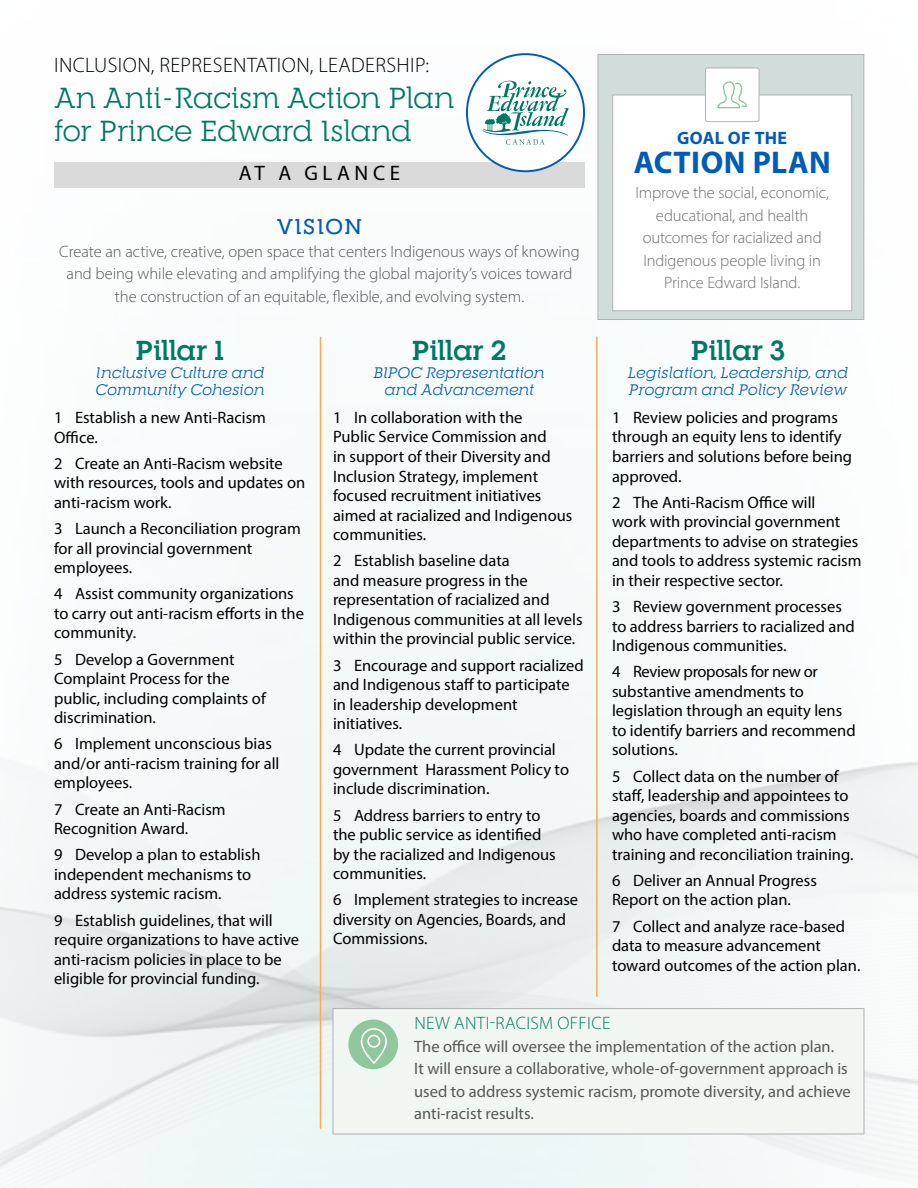
<style>
.page{position:relative;width:918px;height:1188px;background:#fff}
.page>*{position:absolute;margin:0;border:0;box-sizing:border-box;transform-origin:0 0}
.t1{font:700 31.5px "Myriad Pro";letter-spacing:.015em;color:#005cb9}
.t2{font:28.5px/33px "RNS Camelia";letter-spacing:-.01em;color:#007961}
.t3{font:700 27px "RNS Camelia";letter-spacing:-.02em;color:#007961}
.t4{font:300 21px "Myriad Pro";letter-spacing:.02em;color:#000}
.t5{font:21px "Myriad Pro";letter-spacing:.22em;color:#000}
.t6{font:500 21px "RNS Camelia";letter-spacing:.035em;color:#005cb9}
.t7{font:300 18px "Myriad Pro";letter-spacing:.02em;color:#007961}
.t8{font:700 18px "Myriad Pro";letter-spacing:.015em;color:#005cb9}
.t9{font:16.5px/19.5px "Myriad Pro";color:#000}
.t10{font:300 16.5px/22.5px "Myriad Pro";color:#555454;text-align:center}
.t11{font:16.5px/22.5px "Myriad Pro";color:#575756}
.t12{font:300 16.5px/22.5px "Myriad Pro";letter-spacing:-.01em;color:#706f6f;text-align:center}
.t13{font:italic 15px/16.5px "RNS Camelia";color:#005cb9}
</style>
<div class="page">
<img style="left:0;top:53px;width:918px;height:1135px">
<div style="left:54px;top:162px;width:531px;height:26px;background:#dadada"></div>
<hr style="left:320px;top:337px;width:1px;height:792px;background:#ffaa4e">
<hr style="left:596px;top:337px;width:2px;height:660px;background:#ffaa4e">
<div style="left:333px;top:1009px;width:531px;height:125px;background:#f0f7f2"></div>
<div style="left:333px;top:1008px;width:531px;height:126px;border:1px solid #b0b2b5"></div>
<div style="left:467px;top:54px;width:117px;height:117px;background:#fff;border-radius:50%"></div>
<div style="left:466px;top:53px;width:119px;height:119px;border:2px solid #005cb9;border-radius:50%"></div>
<svg style="left:482px;top:80px;width:87px;height:65px"></svg>
<div style="left:598px;top:54px;width:266px;height:266px;background:#d0ddda;border:1px solid #b0b2b5"></div>
<div style="left:613px;top:95px;width:239px;height:216px;background:#fff;border:1px solid #b0b2b5"></div>
<div style="left:705px;top:68px;width:54px;height:54px;background:#fff;border-radius:2px"></div>
<div style="left:705px;top:68px;width:54px;height:54px;border:1px solid #b0b2b5;border-radius:2px"></div>
<svg style="left:717px;top:81px;width:30px;height:27px"></svg>
<div style="left:348px;top:1020px;width:50px;height:49px;background:#90c79d;border-radius:50%"></div>
<svg style="left:361px;top:1028px;width:26px;height:36px"></svg>
<p class="t4" style="left:54px;top:52px;width:377px">INCLUSION, REPRESENTATION, LEADERSHIP:</p>
<h2 class="t2" style="left:54px;top:81px;width:402px">An Anti-Racism Action Plan for Prince Edward Island</h2>
<p class="t5" style="left:239px;top:160px;width:163px">AT A GLANCE</p>
<p class="t6" style="left:277px;top:214px;width:87px">VISION</p>
<p class="t10" style="left:59px;top:240px;width:522px">Create an active, creative, open space that centers Indigenous ways of knowing and being while elevating and amplifying the global majority’s voices toward the construction of an equitable, flexible, and evolving system.</p>
<h3 class="t3" style="left:135px;top:334px;width:91px">Pillar 1</h3>
<p class="t13" style="left:96px;top:364px;width:170px">Inclusive Culture and<br>Community Cohesion</p>
<p class="t9" style="left:54px;top:407px;width:214px">1 Establish a new Anti-Racism<br>Office.</p>
<p class="t9" style="left:54px;top:453px;width:253px">2 Create an Anti-Racism website with resources, tools and updates on anti-racism work.</p>
<p class="t9" style="left:54px;top:518px;width:248px">3 Launch a Reconciliation program for all provincial government employees.</p>
<p class="t9" style="left:54px;top:584px;width:252px">4 Assist community organizations to carry out anti-racism efforts in the community.</p>
<p class="t9" style="left:54px;top:649px;width:213px">5 Develop a Government<br>Complaint Process for the public, including complaints of discrimination.</p>
<p class="t9" style="left:54px;top:734px;width:227px">6 Implement unconscious bias and/or anti-racism training for all employees.</p>
<p class="t9" style="left:54px;top:799px;width:173px">7 Create an Anti-Racism<br>Recognition Award.</p>
<p class="t9" style="left:54px;top:845px;width:208px">9 Develop a plan to establish independent mechanisms to address systemic racism.</p>
<p class="t9" style="left:54px;top:910px;width:247px">9 Establish guidelines, that will require organizations to have active anti-racism policies in place to be eligible for provincial funding.</p>
<h3 class="t3" style="left:412px;top:334px;width:96px">Pillar 2</h3>
<p class="t13" style="left:373px;top:364px;width:173px;text-align:center">BIPOC Representation and Advancement</p>
<p class="t9" style="left:333px;top:407px;width:241px">1 In collaboration with the<br>Public Service Commission and<br>in support of their Diversity and<br>Inclusion Strategy, implement focused recruitment initiatives aimed at racialized and Indigenous communities.</p>
<p class="t9" style="left:333px;top:551px;width:251px">2 Establish baseline data<br>and measure progress in the representation of racialized and<br>Indigenous communities at all levels within the provincial public service.</p>
<p class="t9" style="left:333px;top:655px;width:252px">3 Encourage and support racialized and Indigenous staff to participate in leadership development initiatives.</p>
<p class="t9" style="left:333px;top:740px;width:238px">4 Update the current provincial government Harassment Policy to include discrimination.</p>
<p class="t9" style="left:333px;top:805px;width:224px">5 Address barriers to entry to the public service as identified by the racialized and Indigenous communities.</p>
<p class="t9" style="left:333px;top:890px;width:247px">6 Implement strategies to increase diversity on Agencies, Boards, and<br>Commissions.</p>
<p class="t8" style="left:677px;top:126px;width:111px">GOAL OF THE</p>
<h1 class="t1" style="left:634px;top:141px;width:199px">ACTION PLAN</h1>
<p class="t12" style="left:636px;top:181px;width:195px">Improve the social, economic, educational, and health outcomes for racialized and<br>Indigenous people living in<br>Prince Edward Island.</p>
<h3 class="t3" style="left:691px;top:334px;width:96px">Pillar 3</h3>
<p class="t13" style="left:628px;top:364px;width:222px">Legislation, Leadership, and<br>Program and Policy Review</p>
<p class="t9" style="left:612px;top:407px;width:242px">1 Review policies and programs through an equity lens to identify barriers and solutions before being approved.</p>
<p class="t9" style="left:612px;top:492px;width:251px">2 The Anti-Racism Office will<br>work with provincial government departments to advise on strategies and tools to address systemic racism in their respective sector.</p>
<p class="t9" style="left:612px;top:596px;width:244px">3 Review government processes to address barriers to racialized and<br>Indigenous communities.</p>
<p class="t9" style="left:612px;top:662px;width:245px">4 Review proposals for new or substantive amendments to legislation through an equity lens to identify barriers and recommend solutions.</p>
<p class="t9" style="left:612px;top:766px;width:243px">5 Collect data on the number of staff, leadership and appointees to agencies, boards and commissions who have completed anti-racism training and reconciliation training.</p>
<p class="t9" style="left:612px;top:870px;width:206px">6 Deliver an Annual Progress<br>Report on the action plan.</p>
<p class="t9" style="left:612px;top:916px;width:250px">7 Collect and analyze race-based data to measure advancement toward outcomes of the action plan.</p>
<p class="t7" style="left:414px;top:1012px;width:198px">NEW ANTI-RACISM OFFICE</p>
<p class="t11" style="left:414px;top:1034px;width:438px">The office will oversee the implementation of the action plan.<br>It will ensure a collaborative, whole-of-government approach is used to address systemic racism, promote diversity, and achieve anti-racist results.</p>
</div>
